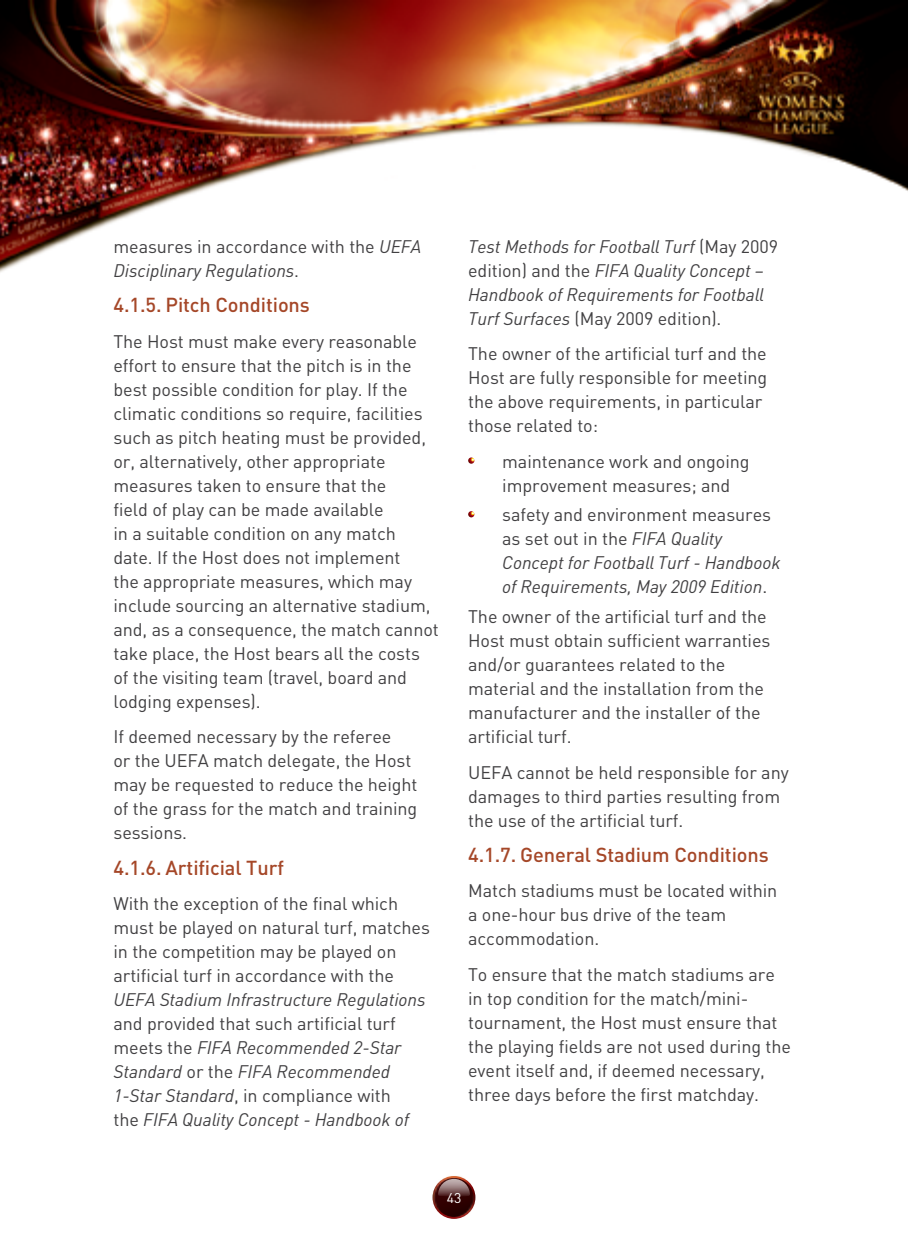
<style>
.page{position:relative;width:908px;height:1248px;background:#fff}
.page>*{position:absolute;margin:0;border:0;box-sizing:border-box;transform-origin:0 0}
.t1{font:500 20px "DIN";letter-spacing:-.005em;color:#a54728}
.t2{font:18px/24px "DIN";letter-spacing:-.005em;color:#414042}
.t3{font:italic 18px/24px "DINOT";letter-spacing:-.005em;color:#414042}
.t4{font:14px "DIN";color:#fff}
.s1{font-family:"DINOT";font-style:italic}
.s2{font-family:"DIN";font-style:normal}
</style>
<div class="page">
<img style="left:0;top:0;width:907px;height:518px">
<img style="left:432px;top:1176px;width:44px;height:43px">
<svg style="left:468px;top:457px;width:6px;height:6px"></svg>
<svg style="left:468px;top:511px;width:6px;height:6px"></svg>
<p class="t2" style="left:113px;top:234px;width:309px">measures in accordance with the <span class="s1">UEFA</span></p>
<p class="t3" style="left:113px;top:258px;width:187px">Disciplinary Regulations<span class="s2">.</span></p>
<p class="t1" style="left:113px;top:292px;width:198px">4.1.5. Pitch Conditions</p>
<p class="t2" style="left:113px;top:329px;width:326px">The Host must make every reasonable effort to ensure that the pitch is in the best possible condition for play. If the climatic conditions so require, facilities such as pitch heating must be provided, or, alternatively, other appropriate measures taken to ensure that the<br>field of play can be made available<br>in a suitable condition on any match date. If the Host does not implement<br>the appropriate measures, which may include sourcing an alternative stadium, and, as a consequence, the match cannot take place, the Host bears all the costs of the visiting team (travel, board and lodging expenses).</p>
<p class="t2" style="left:113px;top:724px;width:305px">If deemed necessary by the referee<br>or the UEFA match delegate, the Host may be requested to reduce the height of the grass for the match and training sessions.</p>
<p class="t1" style="left:113px;top:854px;width:172px">4.1.6. Artificial Turf</p>
<p class="t2" style="left:113px;top:891px;width:318px">With the exception of the final which must be played on natural turf, matches in the competition may be played on artificial turf in accordance with the</p>
<p class="t3" style="left:113px;top:987px;width:313px">UEFA Stadium Infrastructure Regulations</p>
<p class="t2" style="left:113px;top:1011px;width:283px">and provided that such artificial turf</p>
<p class="t3" style="left:113px;top:1035px;width:289px"><span class="s2">meets the</span> FIFA Recommended 2-Star<br>Standard <span class="s2">or the</span> FIFA Recommended</p>
<p class="t2" style="left:113px;top:1083px;width:279px"><span class="s1">1-Star Standard</span>, in compliance with</p>
<p class="t3" style="left:113px;top:1107px;width:297px"><span class="s2">the</span> FIFA Quality Concept - Handbook of</p>
<p class="t3" style="left:468px;top:234px;width:311px">Test Methods for Football Turf <span class="s2">(May 2009 edition) and the</span> FIFA Quality Concept –<br>Handbook of Requirements for Football</p>
<p class="t2" style="left:468px;top:300px;width:300px;line-height:35.4px"><span class="s1">Turf Surfaces</span> (May 2009 edition).<br>The owner of the artificial turf and the</p>
<p class="t2" style="left:468px;top:365px;width:300px">Host are fully responsible for meeting the above requirements, in particular those related to:</p>
<p class="t2" style="left:502px;top:449px;width:249px">maintenance work and ongoing improvement measures; and</p>
<p class="t2" style="left:502px;top:502px;width:270px">safety and environment measures as set out in the <span class="s1">FIFA Quality</span></p>
<p class="t3" style="left:502px;top:550px;width:280px">Concept for Football Turf - Handbook of Requirements, May 2009 Edition<span class="s2">.</span></p>
<p class="t2" style="left:468px;top:604px;width:304px">The owner of the artificial turf and the Host must obtain sufficient warranties and/or guarantees related to the material and the installation from the manufacturer and the installer of the artificial turf.</p>
<p class="t2" style="left:468px;top:759px;width:322px">UEFA cannot be held responsible for any damages to third parties resulting from the use of the artificial turf.</p>
<p class="t1" style="left:468px;top:841px;width:302px">4.1.7. General Stadium Conditions</p>
<p class="t2" style="left:468px;top:878px;width:310px">Match stadiums must be located within a one-hour bus drive of the team accommodation.</p>
<p class="t2" style="left:468px;top:961px;width:324px">To ensure that the match stadiums are in top condition for the match/mini&shy;tournament, the Host must ensure that the playing fields are not used during the event itself and, if deemed necessary, three days before the first matchday.</p>
<p class="t4" style="left:446px;top:1188px;width:16px">43</p>
</div>
